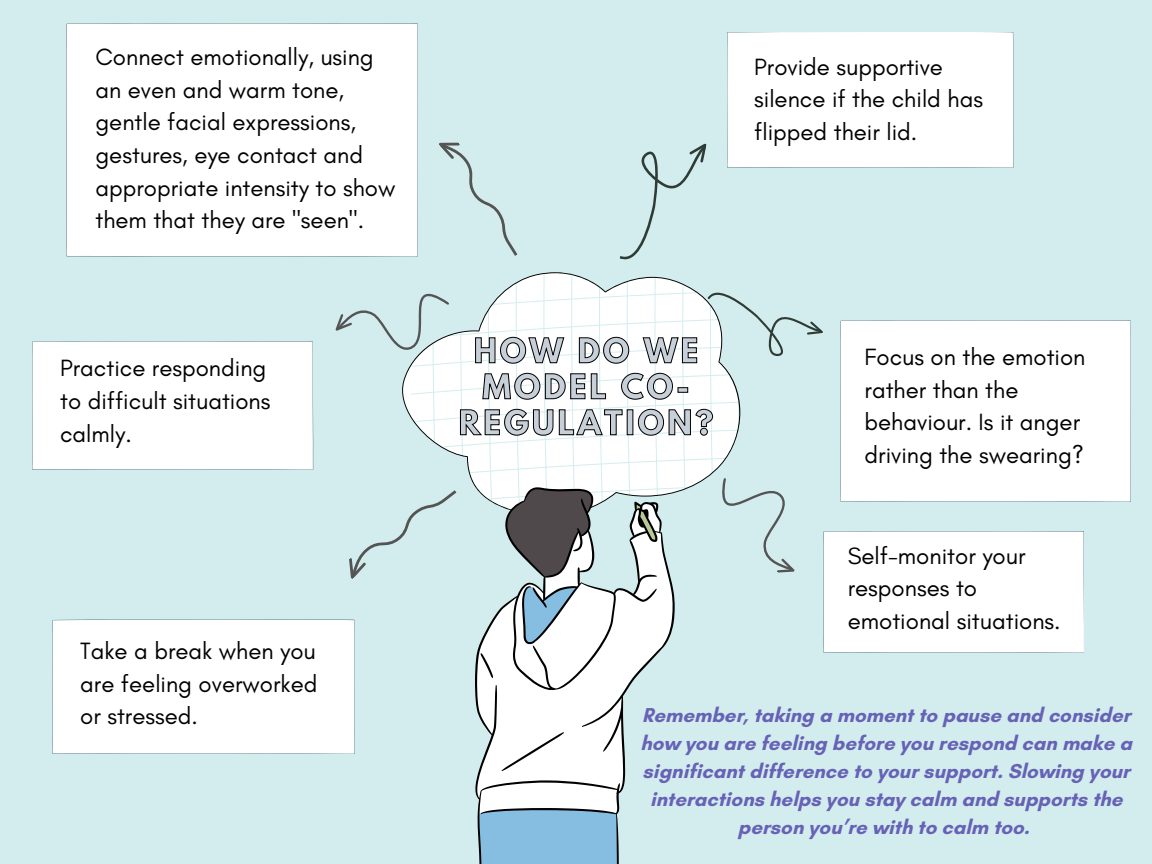
<style>
.page{position:relative;width:1152px;height:864px;background:#d3edee}
.page>*{position:absolute;margin:0;border:0;box-sizing:border-box;transform-origin:0 0}
.t1{font:700 30.3px/36px "League Spartan";letter-spacing:.1em;color:#c7d0d8;text-align:center}
.t2{font:24px/32.7px "Glacial Indifference";color:#010101}
.t3{font:700 20.55px/28.2px "Glacial Indifference";color:#6762b6;text-align:center}
</style>
<div class="page">
<div style="left:66px;top:23px;width:352px;height:233px;background:#fff"></div>
<div style="left:32px;top:341px;width:281px;height:129px;background:#fff"></div>
<div style="left:52px;top:619px;width:303px;height:135px;background:#fff"></div>
<div style="left:841px;top:320px;width:290px;height:182px;background:#fff"></div>
<svg style="left:403px;top:400px;width:338px;height:93px;fill:#fff"></svg>
<svg style="left:459px;top:487px;width:216px;height:377px"></svg>
<svg style="left:698px;top:462px;width:386px;height:191px"></svg>
<svg style="left:460px;top:409px;width:253px;height:27px;background:#cfd1d1"></svg>
<svg style="left:349px;top:484px;width:110px;height:95px"></svg>
<svg style="left:330px;top:32px;width:684px;height:368px"></svg>
<p class="t2" style="left:95px;top:40px;width:302px">Connect emotionally, using an even and warm tone, gentle facial expressions, gestures, eye contact and appropriate intensity to show them that they are "seen".</p>
<p class="t2" style="left:60px;top:352px;width:212px">Practice responding to difficult situations calmly.</p>
<p class="t2" style="left:80px;top:634px;width:239px;text-align:justify">Take a break when you are feeling overworked or stressed.</p>
<p class="t2" style="left:754px;top:50px;width:230px">Provide supportive silence if the child has flipped their lid.</p>
<p class="t1" style="left:459px;top:336px;width:256px">HOW DO WE<br>MODEL CO-<br>REGULATION?</p>
<p class="t2" style="left:865px;top:340px;width:222px">Focus on the emotion rather than the behaviour. Is it anger driving the swearing?</p>
<p class="t2" style="left:848px;top:539px;width:215px">Self-monitor your responses to emotional situations.</p>
<p class="t3" style="left:641px;top:701px;width:493px">Remember, taking a moment to pause and consider how you are feeling before you respond can make a significant difference to your support. Slowing your interactions helps you stay calm and supports the person you’re with to calm too.</p>
</div>
